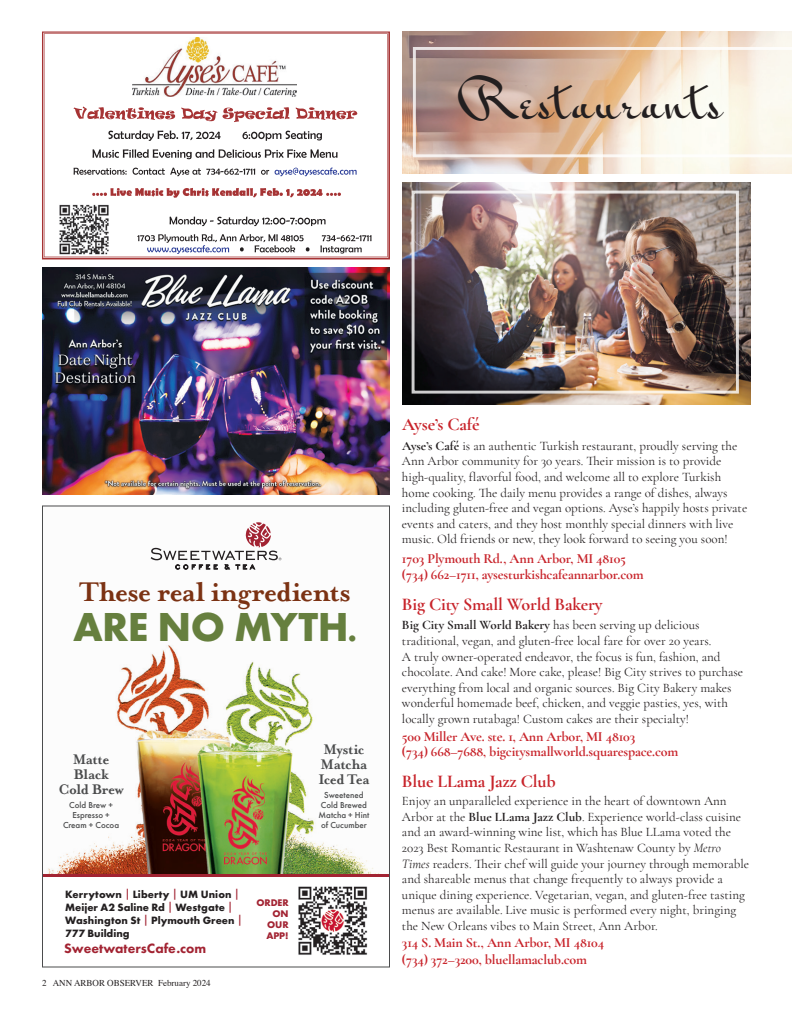
<style>
.page{position:relative;width:792px;height:1020px;background:#fff}
.page>*{position:absolute;margin:0;border:0;box-sizing:border-box;transform-origin:0 0}
.t1{font:48px "Mr Bedfort";letter-spacing:.05em;color:#231f20}
.t2{font:700 42px "Futura PT";letter-spacing:-.015em;color:#667f3e}
.t3{font:700 31px "Mrs Eaves OT";letter-spacing:-.025em;color:#7b3213}
.Restos_Biz_Name{font:700 18px "Cormorant Garamond";letter-spacing:-.01em;color:#c8242b}
.t4{font:700 16px/15px "Mrs Eaves OT";letter-spacing:-.03em;color:#4b4c4d;text-align:center}
.Restos_Biz_Name-2{font:700 14px/16px "Cormorant Garamond";letter-spacing:-.01em;color:#c8242b}
.Restos_Biz_Address{font:700 14px/16.8px "Cormorant Garamond";letter-spacing:-.01em;color:#c8242b}
.t5{font:800 14px "Futura PT";color:#a22332}
.Restos_Biz_Description{font:13px/15.6px "Cormorant Garamond";color:#231f20}
.t6{font:700 11px/13px "Futura PT";letter-spacing:.005em;color:#231f20}
.t7{font:700 10px/11px "Futura PT";letter-spacing:-.01em;color:#a22332;text-align:right}
.t8{font:500 9px/10px "Futura PT";color:#4b4c4d;text-align:center}
.t9{font:9px "Times";color:#231f20}
.s1{font-size:30px}
.s2{font-weight:500;color:#a22332}
.s3{font-weight:700}
.s4{font-style:italic}
</style>
<div class="page">
<img style="left:403px;top:32px;width:389px;height:142px">
<svg style="left:413px;top:47px;width:379px;height:110px"></svg>
<img style="left:402px;top:182px;width:348px;height:222px">
<div style="left:412px;top:191px;width:327px;height:203px;border:3px solid #fff"></div>
<svg style="left:42px;top:32px;width:348px;height:228px"></svg>
<svg style="left:73px;top:106px;width:284px;height:16px"></svg>
<svg style="left:108px;top:131px;width:214px;height:10px"></svg>
<svg style="left:93px;top:149px;width:245px;height:10px"></svg>
<svg style="left:74px;top:168px;width:195px;height:8px"></svg>
<svg style="left:275px;top:167px;width:82px;height:9px"></svg>
<svg style="left:92px;top:188px;width:249px;height:10px"></svg>
<svg style="left:137px;top:234px;width:235px;height:20px"></svg>
<svg style="left:170px;top:217px;width:156px;height:9px"></svg>
<img style="left:57px;top:204px;width:54px;height:52px">
<img style="left:133px;top:37px;width:163px;height:59px">
<img style="left:42px;top:267px;width:348px;height:228px">
<svg style="left:42px;top:505px;width:348px;height:463px"></svg>
<p class="t1" style="left:463px;top:72px;width:261px">Restaurants</p>
<p class="t3" style="left:79px;top:574px;width:273px">These real ingredients</p>
<p class="t2" style="left:73px;top:600px;width:285px">ARE NO MYTH<span class="s1">.</span></p>
<p class="t4" style="left:58px;top:751px;width:67px">Matte<br>Black<br>Cold Brew</p>
<p class="t8" style="left:63px;top:800px;width:58px">Cold Brew +<br>Espresso +<br>Cream + Cocoa</p>
<p class="t6" style="left:65px;top:887px;width:179px">Kerrytown <span class="s2">|</span> Liberty <span class="s2">|</span> UM Union <span class="s2">|<br></span>Meijer A2 Saline Rd <span class="s2">|</span> Westgate <span class="s2">|<br></span>Washington St <span class="s2">|</span> Plymouth Green <span class="s2">|<br></span>777 Building</p>
<p class="t5" style="left:64px;top:940px;width:144px">SweetwatersCafe.com</p>
<p class="t9" style="left:42px;top:975px;width:170px">2 ANN ARBOR OBSERVER February 2024</p>
<p class="t7" style="left:256px;top:897px;width:34px">ORDER<br>ON<br>OUR<br>APP!</p>
<p class="t4" style="left:318px;top:741px;width:53px">Mystic<br>Matcha<br>Iced Tea</p>
<p class="t8" style="left:319px;top:790px;width:52px">Sweetened<br>Cold Brewed<br>Matcha + Hint of Cucumber</p>
<p class="Restos_Biz_Name" style="left:402px;top:413px;width:79px">Ayse’s Café</p>
<p class="Restos_Biz_Description" style="left:402px;top:438px;width:347px"><span class="s3">Ayse’s Café</span> is an authentic Turkish restaurant, proudly serving the Ann Arbor community for 30 years. Their mission is to provide high-quality, flavorful food, and welcome all to explore Turkish home cooking. The daily menu provides a range of dishes, always including gluten-free and vegan options. Ayse’s happily hosts private events and caters, and they host monthly special dinners with live music. Old friends or new, they look forward to seeing you soon!</p>
<p class="Restos_Biz_Name-2" style="left:402px;top:551px;width:243px">1703 Plymouth Rd., Ann Arbor, MI 48105 (734) 662–1711, aysesturkishcafeannarbor.com</p>
<p class="Restos_Biz_Name" style="left:402px;top:593px;width:202px">Big City Small World Bakery</p>
<p class="Restos_Biz_Description" style="left:402px;top:617px;width:343px"><span class="s3">Big City Small World Bakery</span> has been serving up delicious traditional, vegan, and gluten-free local fare for over 20 years.<br>A truly owner-operated endeavor, the focus is fun, fashion, and chocolate. And cake! More cake, please! Big City strives to purchase everything from local and organic sources. Big City Bakery makes wonderful homemade beef, chicken, and veggie pasties, yes, with locally grown rutabaga! Custom cakes are their specialty!</p>
<p class="Restos_Biz_Name-2" style="left:402px;top:729px;width:278px;line-height:15px">500 Miller Ave. ste. 1, Ann Arbor, MI 48103<br>(734) 668–7688, bigcitysmallworld.squarespace.com</p>
<p class="Restos_Biz_Name" style="left:402px;top:770px;width:155px">Blue LLama Jazz Club</p>
<p class="Restos_Biz_Description" style="left:402px;top:793px;width:349px">Enjoy an unparalleled experience in the heart of downtown Ann Arbor at the <span class="s3">Blue LLama Jazz Club</span>. Experience world-class cuisine and an award-winning wine list, which has Blue LLama voted the 2023 Best Romantic Restaurant in Washtenaw County by <span class="s4">Metro Times</span> readers. Their chef will guide your journey through memorable and shareable menus that change frequently to always provide a unique dining experience. Vegetarian, vegan, and gluten-free tasting menus are available. Live music is performed every night, bringing the New Orleans vibes to Main Street, Ann Arbor.</p>
<p class="Restos_Biz_Address" style="left:402px;top:934px;width:204px">314 S. Main St., Ann Arbor, MI 48104 (734) 372–3200, bluellamaclub.com</p>
</div>
